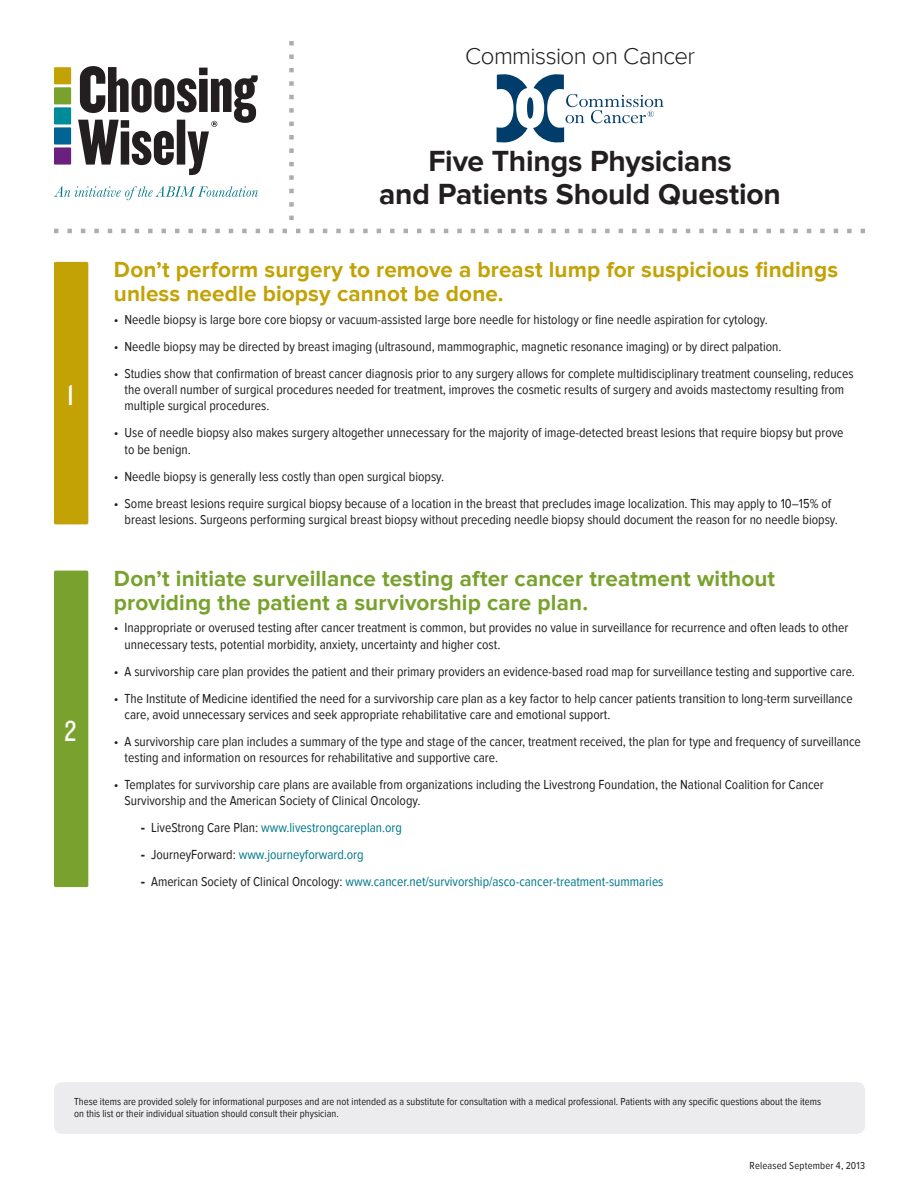
<style>
.page{position:relative;width:918px;height:1188px;background:#fff}
.page>*{position:absolute;margin:0;border:0;box-sizing:border-box;transform-origin:0 0}
.Top_header{font:700 30px/33px "Proxima Nova";letter-spacing:-.005em;color:#231f20;text-align:center}
.style__front{font:30px "Knockout 29 Junior Ltweight";color:#fff}
.Top_Header-_associat{font:300 24px "Proxima Nova";letter-spacing:-.025em;color:#231f20}
._5_things_heading{font:700 22.5px/24px "Proxima Nova";letter-spacing:.005em;color:#78a22d}
._5_things_heading-2{font:700 22.5px/24px "Proxima Nova";letter-spacing:.005em;color:#c2a205}
.body{font:13.5px/16.2px "Proxima Nova Cond";color:#231f20}
.body-2{font:13.5px "Proxima Nova Cond";color:#00788b}
.Disclaimer{font:10.5px/12px "Proxima Nova Cond";color:#231f20}
.Top_header-2{font:10.5px "Proxima Nova Cond";letter-spacing:.02em;color:#231f20}
.s1{font-size:27px;color:#231f20}
.s2{color:#231f20}
</style>
<div class="page">
<svg style="left:54px;top:229px;width:811px;height:4px"></svg>
<svg style="left:289px;top:41px;width:5px;height:179px"></svg>
<div style="left:54px;top:67px;width:17px;height:17px;background:#c2a205"></div>
<div style="left:54px;top:87px;width:17px;height:17px;background:#78a22d"></div>
<div style="left:54px;top:107px;width:17px;height:17px;background:#008b98"></div>
<div style="left:54px;top:127px;width:17px;height:18px;background:#006494"></div>
<div style="left:54px;top:147px;width:17px;height:18px;background:#6b1f7e"></div>
<svg style="left:78px;top:66px;width:180px;height:109px"></svg>
<svg style="left:54px;top:186px;width:204px;height:14px"></svg>
<div style="left:54px;top:262px;width:34px;height:262px;background:#c2a205;border-radius:2px"></div>
<div style="left:54px;top:571px;width:34px;height:316px;background:#78a22d;border-radius:2px"></div>
<div style="left:54px;top:1082px;width:811px;height:52px;background:#ececee;border-radius:9px"></div>
<svg style="left:497px;top:74px;width:167px;height:68px"></svg>
<p class="Top_Header-_associat" style="left:465px;top:43px;width:231px">Commission on Cancer</p>
<p class="style__front" style="left:67px;top:376px;width:8px">1</p>
<p class="style__front" style="left:65px;top:712px;width:13px">2</p>
<p class="Top_header" style="left:379px;top:145px;width:403px">Five Things Physicians<br>and Patients Should Question</p>
<p class="_5_things_heading-2" style="left:114px;top:258px;width:726px">Don’t perform surgery to remove a breast lump for suspicious findings unless needle biopsy cannot be done.</p>
<p class="body" style="left:114px;top:312px;width:655px">• Needle biopsy is large bore core biopsy or vacuum-assisted large bore needle for histology or fine needle aspiration for cytology.</p>
<p class="body" style="left:114px;top:339px;width:669px">• Needle biopsy may be directed by breast imaging (ultrasound, mammographic, magnetic resonance imaging) or by direct palpation.</p>
<p class="body" style="left:125px;top:366px;width:731px;text-indent:-11px">• Studies show that confirmation of breast cancer diagnosis prior to any surgery allows for complete multidisciplinary treatment counseling, reduces the overall number of surgical procedures needed for treatment, improves the cosmetic results of surgery and avoids mastectomy resulting from multiple surgical procedures.</p>
<p class="body" style="left:125px;top:425px;width:721px;text-indent:-11px">• Use of needle biopsy also makes surgery altogether unnecessary for the majority of image-detected breast lesions that require biopsy but prove to be benign.</p>
<p class="body" style="left:114px;top:468px;width:332px">• Needle biopsy is generally less costly than open surgical biopsy.</p>
<p class="body" style="left:125px;top:495px;width:715px;text-indent:-11px">• Some breast lesions require surgical biopsy because of a location in the breast that precludes image localization. This may apply to 10–15% of breast lesions. Surgeons performing surgical breast biopsy without preceding needle biopsy should document the reason for no needle biopsy.</p>
<p class="_5_things_heading" style="left:114px;top:567px;width:663px">Don’t initiate surveillance testing after cancer treatment without providing the patient a survivorship care plan.</p>
<p class="body" style="left:125px;top:620px;width:725px;text-indent:-11px">• Inappropriate or overused testing after cancer treatment is common, but provides no value in surveillance for recurrence and often leads to other unnecessary tests, potential morbidity, anxiety, uncertainty and higher cost.</p>
<p class="body" style="left:114px;top:663px;width:743px">• A survivorship care plan provides the patient and their primary providers an evidence-based road map for surveillance testing and supportive care.</p>
<p class="body" style="left:125px;top:690px;width:730px;text-indent:-11px">• The Institute of Medicine identified the need for a survivorship care plan as a key factor to help cancer patients transition to long-term surveillance care, avoid unnecessary services and seek appropriate rehabilitative care and emotional support.</p>
<p class="body" style="left:125px;top:734px;width:738px;text-indent:-11px">• A survivorship care plan includes a summary of the type and stage of the cancer, treatment received, the plan for type and frequency of surveillance testing and information on resources for rehabilitative and supportive care.</p>
<p class="body" style="left:125px;top:777px;width:701px;text-indent:-11px">• Templates for survivorship care plans are available from organizations including the Livestrong Foundation, the National Coalition for Cancer<br>Survivorship and the American Society of Clinical Oncology.</p>
<p class="body-2" style="left:141px;top:820px;width:262px"><span class="s1">-</span> <span class="s2">LiveStrong Care Plan:</span> www.livestrongcareplan.org</p>
<p class="body-2" style="left:141px;top:847px;width:224px"><span class="s1">-</span> <span class="s2">JourneyForward:</span> www.journeyforward.org</p>
<p class="body-2" style="left:141px;top:874px;width:524px"><span class="s1">-</span> <span class="s2">American Society of Clinical Oncology:</span> www.cancer.net/survivorship/asco-cancer-treatment-summaries</p>
<p class="Disclaimer" style="left:74px;top:1096px;width:748px">These items are provided solely for informational purposes and are not intended as a substitute for consultation with a medical professional. Patients with any specific questions about the items on this list or their individual situation should consult their physician.</p>
<p class="Top_header-2" style="left:750px;top:1160px;width:117px">Released September 4, 2013</p>
</div>
